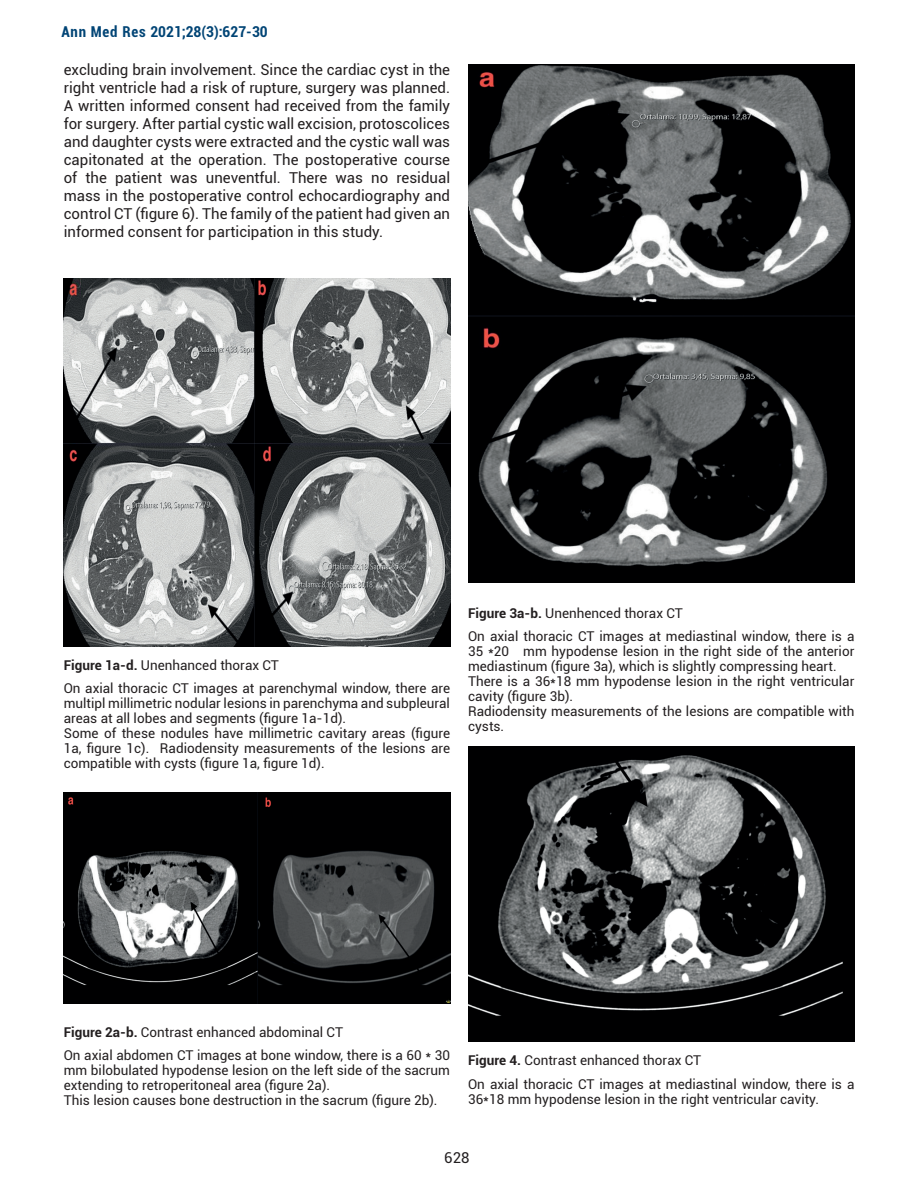
<style>
.page{position:relative;width:918px;height:1188px;background:#fff}
.page>*{position:absolute;margin:0;border:0;box-sizing:border-box;transform-origin:0 0}
.t1{font:15px/18px "Roboto";color:#231f20;text-align:justify}
.t2{font:700 condensed 15px "Roboto";color:#004475}
.t3{font:13.5px/15px "Roboto";color:#231f20}
.s1{font-weight:700}
</style>
<div class="page">
<img style="left:64px;top:279px;width:386px;height:367px">
<img style="left:64px;top:792px;width:386px;height:212px">
<img style="left:468px;top:64px;width:386px;height:518px">
<img style="left:468px;top:746px;width:386px;height:296px">
<p class="t2" style="left:61px;top:21px;width:208px">Ann Med Res 2021;28(3):627-30</p>
<p class="t1" style="left:64px;top:60px;width:388px">excluding brain involvement. Since the cardiac cyst in the right ventricle had a risk of rupture, surgery was planned.<br>A written informed consent had received from the family for surgery. After partial cystic wall excision, protoscolices and daughter cysts were extracted and the cystic wall was capitonated at the operation. The postoperative course of the patient was uneventful. There was no residual mass in the postoperative control echocardiography and control CT (figure 6). The family of the patient had given an informed consent for participation in this study.</p>
<p class="t3" style="left:64px;top:653px;width:388px;line-height:23.5px"><span class="s1">Figure 1a-d.</span> Unenhanced thorax CT<br>On axial thoracic CT images at parenchymal window, there are</p>
<p class="t3" style="left:64px;top:695px;width:388px">multipl millimetric nodular lesions in parenchyma and subpleural areas at all lobes and segments (figure 1a-1d).<br>Some of these nodules have millimetric cavitary areas (figure 1a, figure 1c). Radiodensity measurements of the lesions are compatible with cysts (figure 1a, figure 1d).</p>
<p class="t3" style="left:468px;top:601px;width:388px;line-height:23.5px"><span class="s1">Figure 3a-b.</span> Unenhenced thorax CT<br>On axial thoracic CT images at mediastinal window, there is a</p>
<p class="t3" style="left:468px;top:644px;width:388px">35 *20 mm hypodense lesion in the right side of the anterior mediastinum (figure 3a), which is slightly compressing heart.<br>There is a 36*18 mm hypodense lesion in the right ventricular cavity (figure 3b).<br>Radiodensity measurements of the lesions are compatible with cysts.</p>
<p class="t3" style="left:64px;top:1020px;width:388px;line-height:23.5px"><span class="s1">Figure 2a-b.</span> Contrast enhanced abdominal CT<br>On axial abdomen CT images at bone window, there is a 60 * 30</p>
<p class="t3" style="left:64px;top:1062px;width:388px">mm bilobulated hypodense lesion on the left side of the sacrum extending to retroperitoneal area (figure 2a).<br>This lesion causes bone destruction in the sacrum (figure 2b).</p>
<p class="t3" style="left:468px;top:1048px;width:388px;line-height:23.5px"><span class="s1">Figure 4.</span> Contrast enhanced thorax CT<br>On axial thoracic CT images at mediastinal window, there is a</p>
<p class="t3" style="left:468px;top:1091px;width:352px">36*18 mm hypodense lesion in the right ventricular cavity.</p>
<p class="t1" style="left:444px;top:1148px;width:27px">628</p>
</div>
